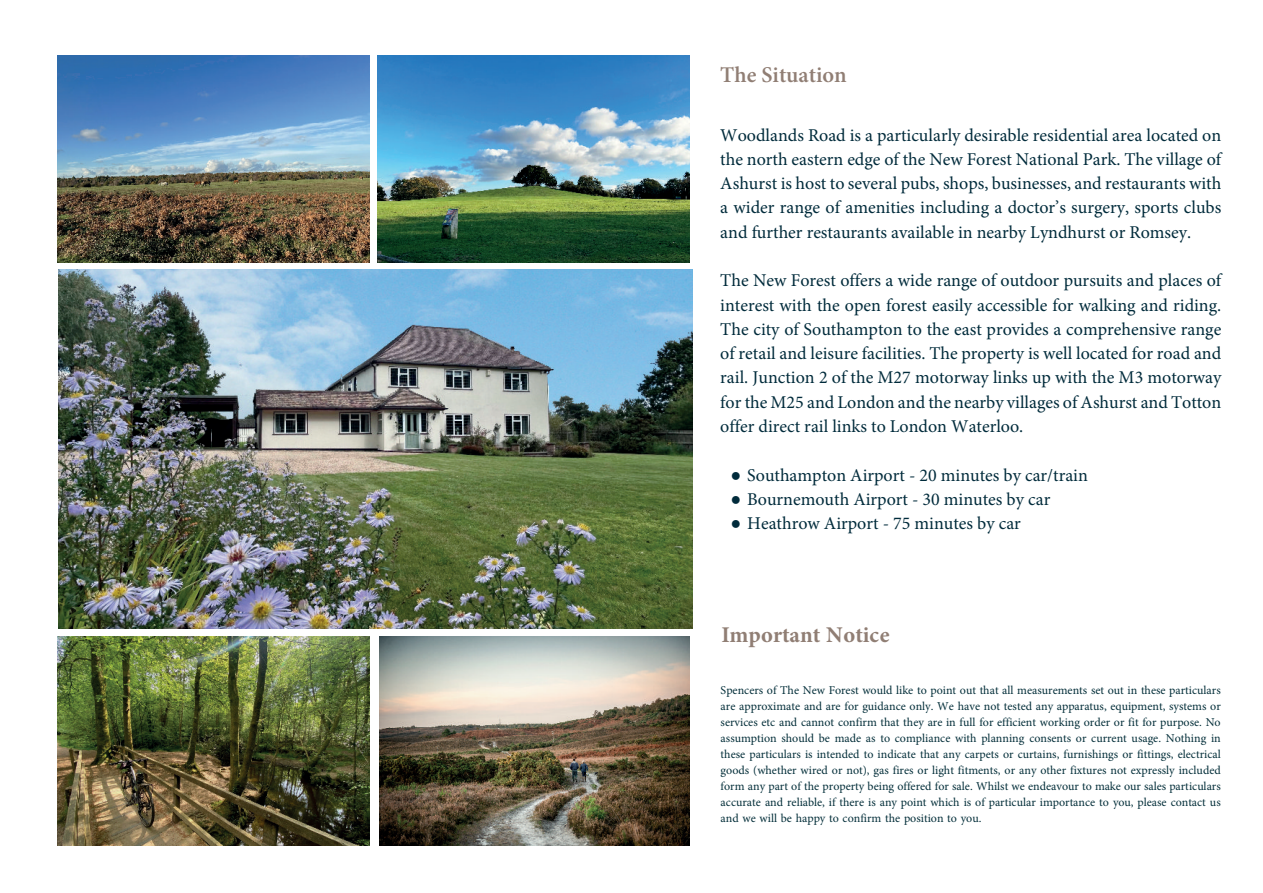
<style>
.page{position:relative;width:1263px;height:893px;background:#fff}
.page>*{position:absolute;margin:0;border:0;box-sizing:border-box;transform-origin:0 0}
.t1{font:700 22.5px "Minion Pro";color:#907e74}
.t2{font:600 22.5px "Minion Pro";color:#907e74}
.t3{font:18px/24.3px "Minion Pro";color:#002b3b;text-align:justify}
.t4{font:12px/16px "Minion Pro";color:#042f3a;text-align:justify}
.s1{font-family:"Times New Roman"}
</style>
<div class="page">
<img style="left:58px;top:636px;width:312px;height:210px">
<img style="left:379px;top:636px;width:311px;height:209px">
<img style="left:378px;top:56px;width:312px;height:206px">
<img style="left:57px;top:56px;width:312px;height:206px">
<img style="left:59px;top:269px;width:633px;height:360px">
<p class="t2" style="left:720px;top:66px;width:128px">The Situation</p>
<p class="t3" style="left:720px;top:124px;width:502px">Woodlands Road is a particularly desirable residential area located on the north eastern edge of the New Forest National Park. The village of Ashurst is host to several pubs, shops, businesses, and restaurants with a wider range of amenities including a doctor’s surgery, sports clubs and further restaurants available in nearby Lyndhurst or Romsey.</p>
<p class="t3" style="left:720px;top:270px;width:502px">The New Forest offers a wide range of outdoor pursuits and places of interest with the open forest easily accessible for walking and riding.<br>The city of Southampton to the east provides a comprehensive range of retail and leisure facilities. The property is well located for road and rail. Junction 2 of the M27 motorway links up with the M3 motorway for the M25 and London and the nearby villages of Ashurst and Totton offer direct rail links to London Waterloo.</p>
<p class="t3" style="left:730px;top:464px;width:359px"><span class="s1">●</span> Southampton Airport - 20 minutes by car/train</p>
<p class="t3" style="left:730px;top:489px;width:321px"><span class="s1">●</span> Bournemouth Airport - 30 minutes by car</p>
<p class="t3" style="left:730px;top:513px;width:292px"><span class="s1">●</span> Heathrow Airport - 75 minutes by car</p>
<p class="t1" style="left:721px;top:626px;width:170px">Important Notice</p>
<p class="t4" style="left:721px;top:683px;width:502px">Spencers of The New Forest would like to point out that all measurements set out in these particulars are approximate and are for guidance only. We have not tested any apparatus, equipment, systems or services etc and cannot confirm that they are in full for efficient working order or fit for purpose. No assumption should be made as to compliance with planning consents or current usage. Nothing in these particulars is intended to indicate that any carpets or curtains, furnishings or fittings, electrical goods (whether wired or not), gas fires or light fitments, or any other fixtures not expressly included form any part of the property being offered for sale. Whilst we endeavour to make our sales particulars accurate and reliable, if there is any point which is of particular importance to you, please contact us and we will be happy to confirm the position to you.</p>
</div>
